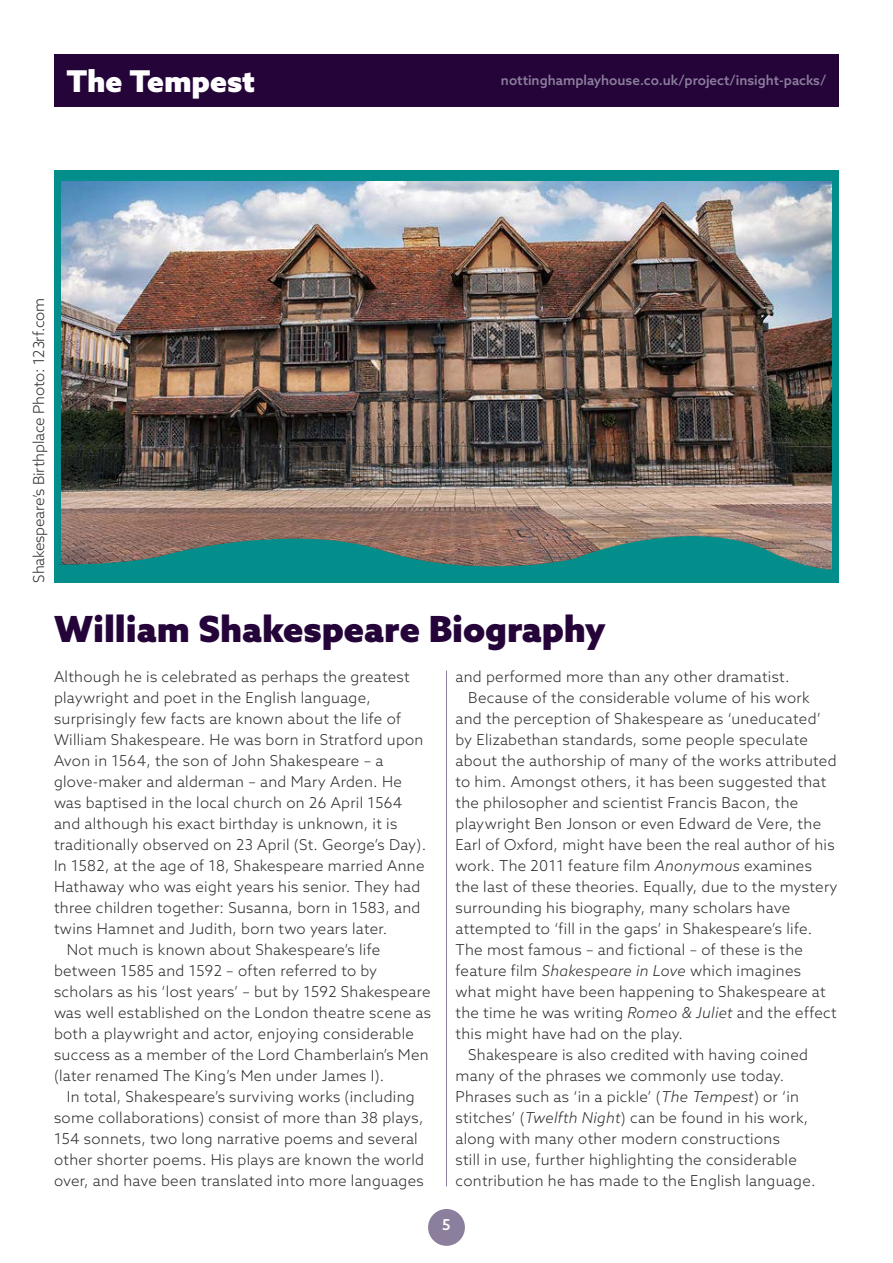
<style>
.page{position:relative;width:893px;height:1263px;background:#fff}
.page>*{position:absolute;margin:0;border:0;box-sizing:border-box;transform-origin:0 0}
.t1{font:900 36px "Azo Sans";color:#250539}
.t2{font:900 30px "Azo Sans";color:#fff}
.t3{font:300 15px "Azo Sans";letter-spacing:.02em;color:#2c2c2b}
.t4{font:300 15px "Azo Sans";letter-spacing:-.01em;color:#2c2c2b}
.t5{font:500 15px "Azo Sans";color:#fff}
.t6{font:500 13.5px "Azo Sans";color:#8c7f9d}
.s1{font-style:italic}
</style>
<div class="page">
<div style="left:54px;top:54px;width:785px;height:52px;background:#250539"></div>
<div style="left:428px;top:1209px;width:37px;height:37px;background:#8c7f9d;border-radius:50%"></div>
<hr style="left:446px;top:670px;width:1px;height:516px;background:#8c7f9d">
<div style="left:54px;top:170px;width:785px;height:413px;background:#038e8b"></div>
<img style="left:61px;top:182px;width:770px;height:354px">
<img style="left:59px;top:536px;width:774px;height:34px">
<h2 class="t2" style="left:67px;top:61px;width:190px">The Tempest</h2>
<p class="t6" style="left:501px;top:72px;width:327px">nottinghamplayhouse.co.uk/project/insight-packs/</p>
<p class="t4" style="left:29px;top:583px;width:287px;rotate:-90deg">Shakespeare’s Birthplace Photo: 123rf.com</p>
<h1 class="t1" style="left:54px;top:605px;width:553px">William Shakespeare Biography</h1>
<p class="t3" style="left:54px;top:667px;width:357px">Although he is celebrated as perhaps the greatest</p>
<p class="t3" style="left:54px;top:688px;width:318px">playwright and poet in the English language,</p>
<p class="t3" style="left:54px;top:709px;width:349px">surprisingly few facts are known about the life of</p>
<p class="t3" style="left:54px;top:730px;width:371px">William Shakespeare. He was born in Stratford upon</p>
<p class="t3" style="left:54px;top:751px;width:331px">Avon in 1564, the son of John Shakespeare – a</p>
<p class="t3" style="left:54px;top:772px;width:349px">glove-maker and alderman – and Mary Arden. He</p>
<p class="t3" style="left:54px;top:793px;width:350px">was baptised in the local church on 26 April 1564</p>
<p class="t3" style="left:54px;top:814px;width:345px">and although his exact birthday is unknown, it is</p>
<p class="t3" style="left:54px;top:835px;width:374px">traditionally observed on 23 April (St. George’s Day).</p>
<p class="t3" style="left:54px;top:856px;width:372px">In 1582, at the age of 18, Shakespeare married Anne</p>
<p class="t3" style="left:54px;top:877px;width:368px">Hathaway who was eight years his senior. They had</p>
<p class="t3" style="left:54px;top:898px;width:368px">three children together: Susanna, born in 1583, and</p>
<p class="t3" style="left:54px;top:919px;width:335px">twins Hamnet and Judith, born two years later.</p>
<p class="t3" style="left:67px;top:940px;width:315px">Not much is known about Shakespeare’s life</p>
<p class="t3" style="left:54px;top:961px;width:325px">between 1585 and 1592 – often referred to by</p>
<p class="t3" style="left:54px;top:982px;width:378px">scholars as his ‘lost years’ – but by 1592 Shakespeare</p>
<p class="t3" style="left:54px;top:1003px;width:378px">was well established on the London theatre scene as</p>
<p class="t3" style="left:54px;top:1024px;width:361px">both a playwright and actor, enjoying considerable</p>
<p class="t3" style="left:54px;top:1045px;width:376px">success as a member of the Lord Chamberlain’s Men</p>
<p class="t3" style="left:54px;top:1066px;width:332px">(later renamed The King’s Men under James I).</p>
<p class="t3" style="left:67px;top:1087px;width:349px">In total, Shakespeare’s surviving works (including</p>
<p class="t3" style="left:54px;top:1108px;width:371px">some collaborations) consist of more than 38 plays,</p>
<p class="t3" style="left:54px;top:1129px;width:365px">154 sonnets, two long narrative poems and several</p>
<p class="t3" style="left:54px;top:1150px;width:371px">other shorter poems. His plays are known the world</p>
<p class="t3" style="left:54px;top:1171px;width:371px">over, and have been translated into more languages</p>
<p class="t3" style="left:455px;top:667px;width:336px">and performed more than any other dramatist.</p>
<p class="t3" style="left:468px;top:688px;width:343px">Because of the considerable volume of his work</p>
<p class="t3" style="left:455px;top:709px;width:367px">and the perception of Shakespeare as ‘uneducated’</p>
<p class="t3" style="left:455px;top:730px;width:354px">by Elizabethan standards, some people speculate</p>
<p class="t3" style="left:455px;top:751px;width:383px">about the authorship of many of the works attributed</p>
<p class="t3" style="left:455px;top:772px;width:372px">to him. Amongst others, it has been suggested that</p>
<p class="t3" style="left:455px;top:793px;width:344px">the philosopher and scientist Francis Bacon, the</p>
<p class="t3" style="left:455px;top:814px;width:367px">playwright Ben Jonson or even Edward de Vere, the</p>
<p class="t3" style="left:455px;top:835px;width:381px">Earl of Oxford, might have been the real author of his</p>
<p class="t3" style="left:455px;top:856px;width:358px">work. The 2011 feature film <span class="s1">Anonymous</span> examines</p>
<p class="t3" style="left:455px;top:877px;width:384px">the last of these theories. Equally, due to the mystery</p>
<p class="t3" style="left:455px;top:898px;width:336px">surrounding his biography, many scholars have</p>
<p class="t3" style="left:455px;top:919px;width:358px">attempted to ‘fill in the gaps’ in Shakespeare’s life.</p>
<p class="t3" style="left:455px;top:940px;width:349px">The most famous – and fictional – of these is the</p>
<p class="t3" style="left:455px;top:961px;width:347px">feature film <span class="s1">Shakespeare in Love</span> which imagines</p>
<p class="t3" style="left:455px;top:982px;width:372px">what might have been happening to Shakespeare at</p>
<p class="t3" style="left:455px;top:1003px;width:383px">the time he was writing <span class="s1">Romeo &amp; Juliet</span> and the effect</p>
<p class="t3" style="left:455px;top:1024px;width:229px">this might have had on the play.</p>
<p class="t3" style="left:468px;top:1045px;width:341px">Shakespeare is also credited with having coined</p>
<p class="t3" style="left:455px;top:1066px;width:330px">many of the phrases we commonly use today.</p>
<p class="t3" style="left:455px;top:1087px;width:345px">Phrases such as ‘in a pickle’ (<span class="s1">The Tempest</span>) or ‘in</p>
<p class="t3" style="left:455px;top:1108px;width:354px">stitches’ (<span class="s1">Twelfth Night</span>) can be found in his work,</p>
<p class="t3" style="left:455px;top:1129px;width:326px">along with many other modern constructions</p>
<p class="t3" style="left:455px;top:1150px;width:343px">still in use, further highlighting the considerable</p>
<p class="t3" style="left:455px;top:1171px;width:362px">contribution he has made to the English language.</p>
<p class="t5" style="left:442px;top:1215px;width:10px">5</p>
</div>
